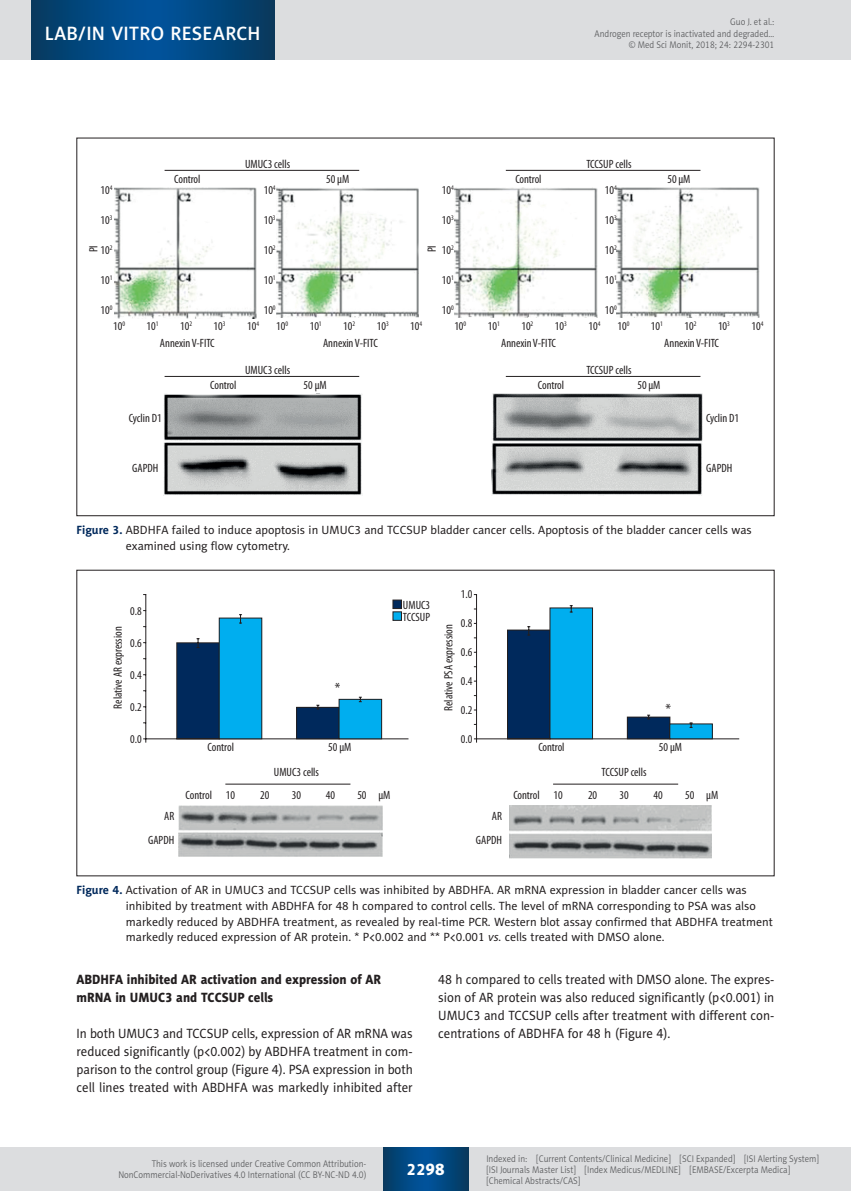
<style>
.page{position:relative;width:851px;height:1191px;background:#fff}
.page>*{position:absolute;margin:0;border:0;box-sizing:border-box;transform-origin:0 0}
.t1{font:19.5px "Naomi Sans EFN Medium";letter-spacing:.015em;color:#fff}
.t2{font:16.5px "Naomi Sans EFN Heavy";color:#fff}
.t3{font:condensed 15px "Myriad Pro";color:#231f20}
.MSM_Body{font:13.5px/18px "Naomi Sans EFN";color:#231f20;text-align:justify;scale:.94 1}
.MSM_Body-2{font:13.5px/18px "Naomi Sans EFN";color:#231f20;text-align:justify;scale:.95 1}
.MSM_Headline_2{font:13.5px/18px "Naomi Sans EFN Heavy";color:#231f20;scale:.95 1}
.MSM_Rycina_tytul{font:12px/15.8px "Naomi Sans EFN";color:#231f20}
.t4{font:condensed 12px/24px "Myriad Pro";color:#231f20;text-align:right}
.t5{font:9.75px/11.2px "Naomi Sans EFN Light";color:#57585a;text-align:right;scale:.9 1}
.s1{font-weight:700;color:#00295c}
.s2{font-style:italic}
</style>
<div class="page">
<img style="left:114px;top:188px;width:143px;height:130px">
<img style="left:276px;top:188px;width:142px;height:129px">
<img style="left:455px;top:188px;width:142px;height:129px">
<img style="left:616px;top:188px;width:143px;height:129px">
<img style="left:163px;top:394px;width:200px;height:102px">
<img style="left:492px;top:394px;width:210px;height:102px">
<hr style="left:164px;top:170px;width:195px;height:1px;background:#231f20">
<hr style="left:505px;top:170px;width:195px;height:1px;background:#231f20">
<hr style="left:164px;top:376px;width:195px;height:1px;background:#231f20">
<hr style="left:505px;top:376px;width:195px;height:1px;background:#231f20">
<img style="left:179px;top:805px;width:203px;height:52px">
<img style="left:509px;top:805px;width:202px;height:53px">
<svg style="left:143px;top:594px;width:266px;height:149px"></svg>
<div style="left:392px;top:599px;width:10px;height:10px;background:#00295c;border:1px solid #231f20"></div>
<svg style="left:392px;top:611px;width:10px;height:9px"></svg>
<svg style="left:473px;top:594px;width:266px;height:149px"></svg>
<hr style="left:225px;top:783px;width:125px;height:1px;background:#231f20">
<hr style="left:553px;top:783px;width:125px;height:1px;background:#231f20">
<div style="left:0;top:1148px;width:850px;height:43px;background:#dcdddf"></div>
<svg style="left:383px;top:1147px;width:85px;height:43px;background:#02477e"></svg>
<div style="left:0;top:0;width:850px;height:60px;background:#dcdddf"></div>
<hr style="left:850px;top:0;width:1px;height:60px;background:#dcdddf">
<svg style="left:32px;top:0;width:242px;height:60px;background:#02477f"></svg>
<h1 class="t1" style="left:45px;top:22px;width:217px">LAB/IN VITRO RESEARCH</h1>
<p class="t5" style="left:594px;top:16px;width:201px">Guo J. et al.:<br>Androgen receptor is inactivated and degraded… © Med Sci Monit, 2018; 24: 2294-2301</p>
<p class="t4" style="left:245px;top:152px;width:47px">UMUC3 cells</p>
<p class="t4" style="left:586px;top:152px;width:47px">TCCSUP cells</p>
<p class="t4" style="left:101px;top:178px;width:13px">10<sup>4</sup></p>
<p class="t4" style="left:101px;top:208px;width:13px">10<sup>3</sup></p>
<p class="t4" style="left:101px;top:238px;width:13px">10<sup>2</sup></p>
<p class="t4" style="left:101px;top:268px;width:13px">10<sup>1</sup></p>
<p class="t4" style="left:101px;top:298px;width:13px">10<sup>0</sup></p>
<p class="t4" style="left:81px;top:252px;width:9px;rotate:-90deg">PI</p>
<p class="t4" style="left:174px;top:167px;width:28px">Control</p>
<p class="t4" style="left:326px;top:167px;width:25px">50 μM</p>
<p class="t4" style="left:264px;top:178px;width:13px">10<sup>4</sup></p>
<p class="t4" style="left:264px;top:208px;width:13px">10<sup>3</sup></p>
<p class="t4" style="left:264px;top:238px;width:13px">10<sup>2</sup></p>
<p class="t4" style="left:264px;top:268px;width:13px">10<sup>1</sup></p>
<p class="t4" style="left:264px;top:298px;width:13px">10<sup>0</sup></p>
<p class="t4" style="left:442px;top:178px;width:13px">10<sup>4</sup></p>
<p class="t4" style="left:442px;top:208px;width:13px">10<sup>3</sup></p>
<p class="t4" style="left:442px;top:238px;width:13px">10<sup>2</sup></p>
<p class="t4" style="left:442px;top:268px;width:13px">10<sup>1</sup></p>
<p class="t4" style="left:442px;top:298px;width:13px">10<sup>0</sup></p>
<p class="t4" style="left:419px;top:252px;width:9px;rotate:-90deg">PI</p>
<p class="t4" style="left:515px;top:167px;width:28px">Control</p>
<p class="t4" style="left:667px;top:167px;width:25px">50 μM</p>
<p class="t4" style="left:605px;top:178px;width:13px">10<sup>4</sup></p>
<p class="t4" style="left:605px;top:208px;width:13px">10<sup>3</sup></p>
<p class="t4" style="left:605px;top:238px;width:13px">10<sup>2</sup></p>
<p class="t4" style="left:605px;top:268px;width:13px">10<sup>1</sup></p>
<p class="t4" style="left:605px;top:298px;width:13px">10<sup>0</sup></p>
<p class="t4" style="left:113px;top:314px;width:13px">10<sup>0</sup></p>
<p class="t4" style="left:147px;top:314px;width:13px">10<sup>1</sup></p>
<p class="t4" style="left:180px;top:314px;width:13px">10<sup>2</sup></p>
<p class="t4" style="left:214px;top:314px;width:13px">10<sup>3</sup></p>
<p class="t4" style="left:247px;top:314px;width:13px">10<sup>4</sup></p>
<p class="t4" style="left:276px;top:314px;width:13px">10<sup>0</sup></p>
<p class="t4" style="left:310px;top:314px;width:13px">10<sup>1</sup></p>
<p class="t4" style="left:343px;top:314px;width:13px">10<sup>2</sup></p>
<p class="t4" style="left:377px;top:314px;width:13px">10<sup>3</sup></p>
<p class="t4" style="left:410px;top:314px;width:13px">10<sup>4</sup></p>
<p class="t4" style="left:454px;top:314px;width:13px">10<sup>0</sup></p>
<p class="t4" style="left:488px;top:314px;width:13px">10<sup>1</sup></p>
<p class="t4" style="left:521px;top:314px;width:13px">10<sup>2</sup></p>
<p class="t4" style="left:555px;top:314px;width:13px">10<sup>3</sup></p>
<p class="t4" style="left:588px;top:314px;width:13px">10<sup>4</sup></p>
<p class="t4" style="left:617px;top:314px;width:13px">10<sup>0</sup></p>
<p class="t4" style="left:651px;top:314px;width:13px">10<sup>1</sup></p>
<p class="t4" style="left:684px;top:314px;width:13px">10<sup>2</sup></p>
<p class="t4" style="left:718px;top:314px;width:13px">10<sup>3</sup></p>
<p class="t4" style="left:751px;top:314px;width:13px">10<sup>4</sup></p>
<p class="t4" style="left:160px;top:331px;width:56px">Annexin V-FITC</p>
<p class="t4" style="left:323px;top:331px;width:56px">Annexin V-FITC</p>
<p class="t4" style="left:501px;top:331px;width:56px">Annexin V-FITC</p>
<p class="t4" style="left:664px;top:331px;width:56px">Annexin V-FITC</p>
<p class="t4" style="left:245px;top:358px;width:47px">UMUC3 cells</p>
<p class="t4" style="left:586px;top:358px;width:47px">TCCSUP cells</p>
<p class="t4" style="left:210px;top:373px;width:28px">Control</p>
<p class="t4" style="left:303px;top:373px;width:25px">50 μM</p>
<p class="t4" style="left:538px;top:373px;width:28px">Control</p>
<p class="t4" style="left:637px;top:373px;width:25px">50 μM</p>
<p class="t4" style="left:129px;top:406px;width:34px">Cyclin D1</p>
<p class="t4" style="left:132px;top:456px;width:28px">GAPDH</p>
<p class="t4" style="left:706px;top:406px;width:34px">Cyclin D1</p>
<p class="t4" style="left:706px;top:456px;width:28px">GAPDH</p>
<p class="MSM_Rycina_tytul" style="left:126px;top:522px;width:627px;text-indent:-49px"><span class="s1">Figure 3.</span> ABDHFA failed to induce apoptosis in UMUC3 and TCCSUP bladder cancer cells. Apoptosis of the bladder cancer cells was examined using flow cytometry.</p>
<p class="t4" style="left:130px;top:599px;width:13px">0.8</p>
<p class="t4" style="left:130px;top:631px;width:13px">0.6</p>
<p class="t4" style="left:130px;top:663px;width:13px">0.4</p>
<p class="t4" style="left:130px;top:695px;width:13px">0.2</p>
<p class="t4" style="left:130px;top:727px;width:13px">0.0</p>
<p class="t4" style="left:106px;top:708px;width:84px;rotate:-90deg">Relative AR expression</p>
<p class="t4" style="left:148px;top:804px;width:28px">AR<br>GAPDH</p>
<p class="t3" style="left:335px;top:680px;width:7px">*</p>
<p class="t4" style="left:208px;top:735px;width:28px">Control</p>
<p class="t4" style="left:186px;top:783px;width:28px">Control</p>
<p class="t4" style="left:328px;top:735px;width:25px">50 μM</p>
<p class="t4" style="left:274px;top:760px;width:47px">UMUC3 cells</p>
<p class="t4" style="left:326px;top:783px;width:11px">40</p>
<p class="t4" style="left:357px;top:783px;width:35px">50 μM</p>
<p class="t4" style="left:226px;top:783px;width:11px">10</p>
<p class="t4" style="left:260px;top:783px;width:11px">20</p>
<p class="t4" style="left:292px;top:783px;width:11px">30</p>
<p class="t4" style="left:403px;top:599px;width:29px;line-height:12px;text-align:left">UMUC3<br>TCCSUP</p>
<p class="t4" style="left:461px;top:582px;width:13px">1.0</p>
<p class="t4" style="left:461px;top:611px;width:13px">0.8</p>
<p class="t4" style="left:461px;top:640px;width:13px">0.6</p>
<p class="t4" style="left:461px;top:669px;width:13px">0.4</p>
<p class="t4" style="left:461px;top:698px;width:13px">0.2</p>
<p class="t4" style="left:461px;top:727px;width:13px">0.0</p>
<p class="t4" style="left:437px;top:711px;width:88px;rotate:-90deg">Relative PSA expression</p>
<p class="t4" style="left:476px;top:804px;width:28px">AR<br>GAPDH</p>
<p class="t3" style="left:665px;top:700px;width:7px">*</p>
<p class="t4" style="left:538px;top:735px;width:28px">Control</p>
<p class="t4" style="left:659px;top:735px;width:25px">50 μM</p>
<p class="t4" style="left:513px;top:783px;width:28px">Control</p>
<p class="t4" style="left:601px;top:760px;width:47px">TCCSUP cells</p>
<p class="t4" style="left:553px;top:783px;width:11px">10</p>
<p class="t4" style="left:588px;top:783px;width:11px">20</p>
<p class="t4" style="left:619px;top:783px;width:11px">30</p>
<p class="t4" style="left:653px;top:783px;width:11px">40</p>
<p class="t4" style="left:685px;top:783px;width:35px">50 μM</p>
<p class="MSM_Rycina_tytul" style="left:126px;top:882px;width:648px;text-indent:-49px"><span class="s1">Figure 4.</span> Activation of AR in UMUC3 and TCCSUP cells was inhibited by ABDHFA. AR mRNA expression in bladder cancer cells was inhibited by treatment with ABDHFA for 48 h compared to control cells. The level of mRNA corresponding to PSA was also markedly reduced by ABDHFA treatment, as revealed by real-time PCR. Western blot assay confirmed that ABDHFA treatment markedly reduced expression of AR protein. * P&lt;0.002 and ** P&lt;0.001 <span class="s2">vs.</span> cells treated with DMSO alone.</p>
<p class="MSM_Headline_2" style="left:77px;top:970px;width:322px">ABDHFA inhibited AR activation and expression of AR mRNA in UMUC3 and TCCSUP cells</p>
<p class="MSM_Body" style="left:77px;top:1024px;width:359px">In both UMUC3 and TCCSUP cells, expression of AR mRNA was reduced significantly (p&lt;0.002) by ABDHFA treatment in com&shy;parison to the control group (Figure 4). PSA expression in both cell lines treated with ABDHFA was markedly inhibited after</p>
<p class="MSM_Body-2" style="left:438px;top:970px;width:355px">48 h compared to cells treated with DMSO alone. The expres&shy;sion of AR protein was also reduced significantly (p&lt;0.001) in UMUC3 and TCCSUP cells after treatment with different con&shy;centrations of ABDHFA for 48 h (Figure 4).</p>
<p class="t5" style="left:118px;top:1158px;width:277px">This work is licensed under Creative Common Attribution-<br>NonCommercial-NoDerivatives 4.0 International (CC BY-NC-ND 4.0)</p>
<h2 class="t2" style="left:406px;top:1159px;width:40px">2298</h2>
<p class="t5" style="left:486px;top:1152px;width:371px;text-align:left">Indexed in: [Current Contents/Clinical Medicine] [SCI Expanded] [ISI Alerting System] [ISI Journals Master List] [Index Medicus/MEDLINE] [EMBASE/Excerpta Medica] [Chemical Abstracts/CAS]</p>
</div>
